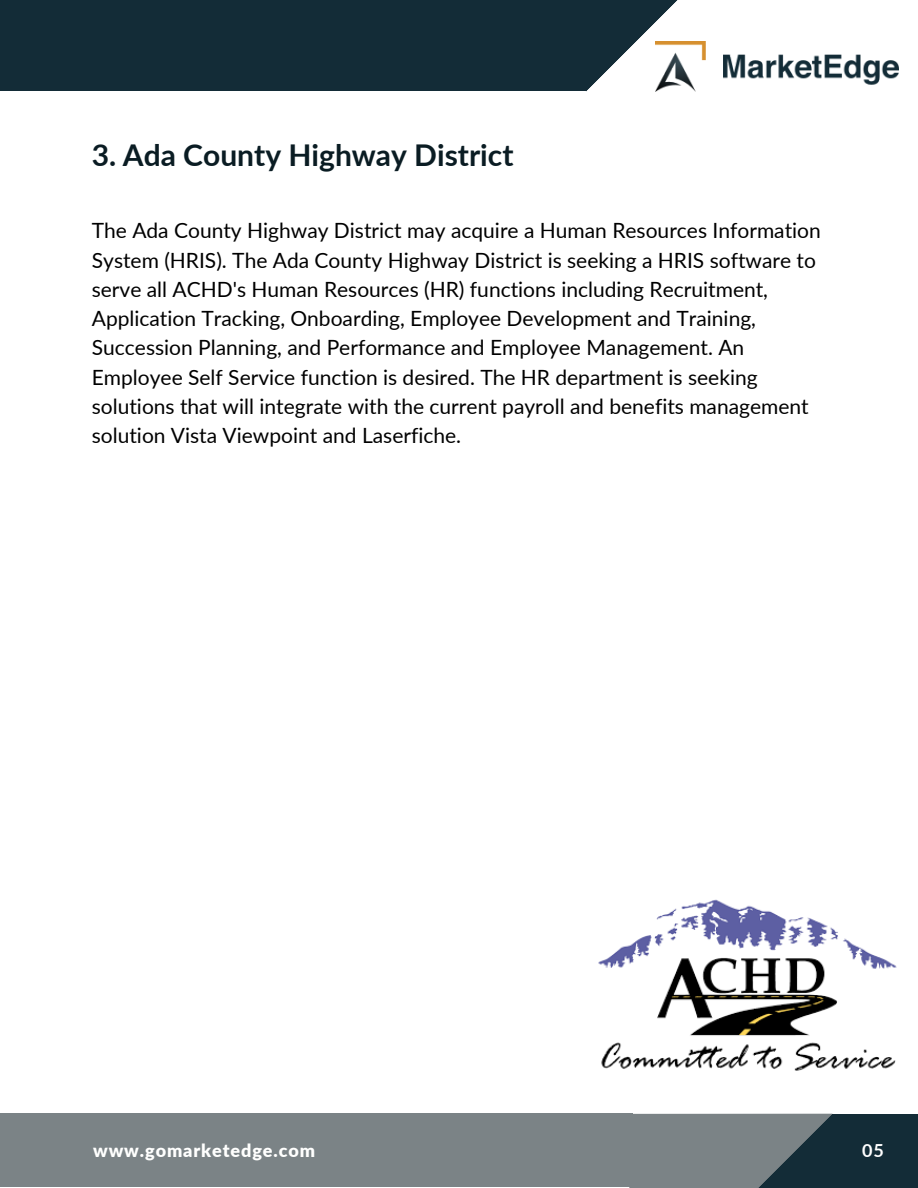
<style>
.page{position:relative;width:918px;height:1188px;background:#fff}
.page>*{position:absolute;margin:0;border:0;box-sizing:border-box;transform-origin:0 0}
.t1{font:700 30px "Lato";color:#0a1c23}
.t2{font:21px/29.2px "Lato";color:#000}
.t3{font:900 18px "Lato";letter-spacing:.05em;color:#fffffe}
.t4{font:700 18px "Lato";color:#fff}
</style>
<div class="page">
<div style="left:687px;top:1114px;width:231px;height:74px;background:#132c37"></div>
<svg style="left:629px;top:1114px;width:203px;height:74px"></svg>
<div style="left:0;top:1113px;width:633px;height:74px;background:#7b8386"></div>
<svg style="left:447px;top:0;width:231px;height:92px"></svg>
<div style="left:0;top:0;width:586px;height:90px;background:#132c37"></div>
<img style="left:655px;top:41px;width:243px;height:51px">
<img style="left:598px;top:899px;width:299px;height:172px">
<h1 class="t1" style="left:92px;top:136px;width:423px">3. Ada County Highway District</h1>
<p class="t2" style="left:92px;top:216px;width:731px">The Ada County Highway District may acquire a Human Resources Information System (HRIS). The Ada County Highway District is seeking a HRIS software to serve all ACHD's Human Resources (HR) functions including Recruitment, Application Tracking, Onboarding, Employee Development and Training, Succession Planning, and Performance and Employee Management. An Employee Self Service function is desired. The HR department is seeking solutions that will integrate with the current payroll and benefits management solution Vista Viewpoint and Laserfiche.</p>
<p class="t3" style="left:93px;top:1139px;width:224px">www.gomarketedge.com</p>
<p class="t4" style="left:862px;top:1139px;width:23px">05</p>
</div>
